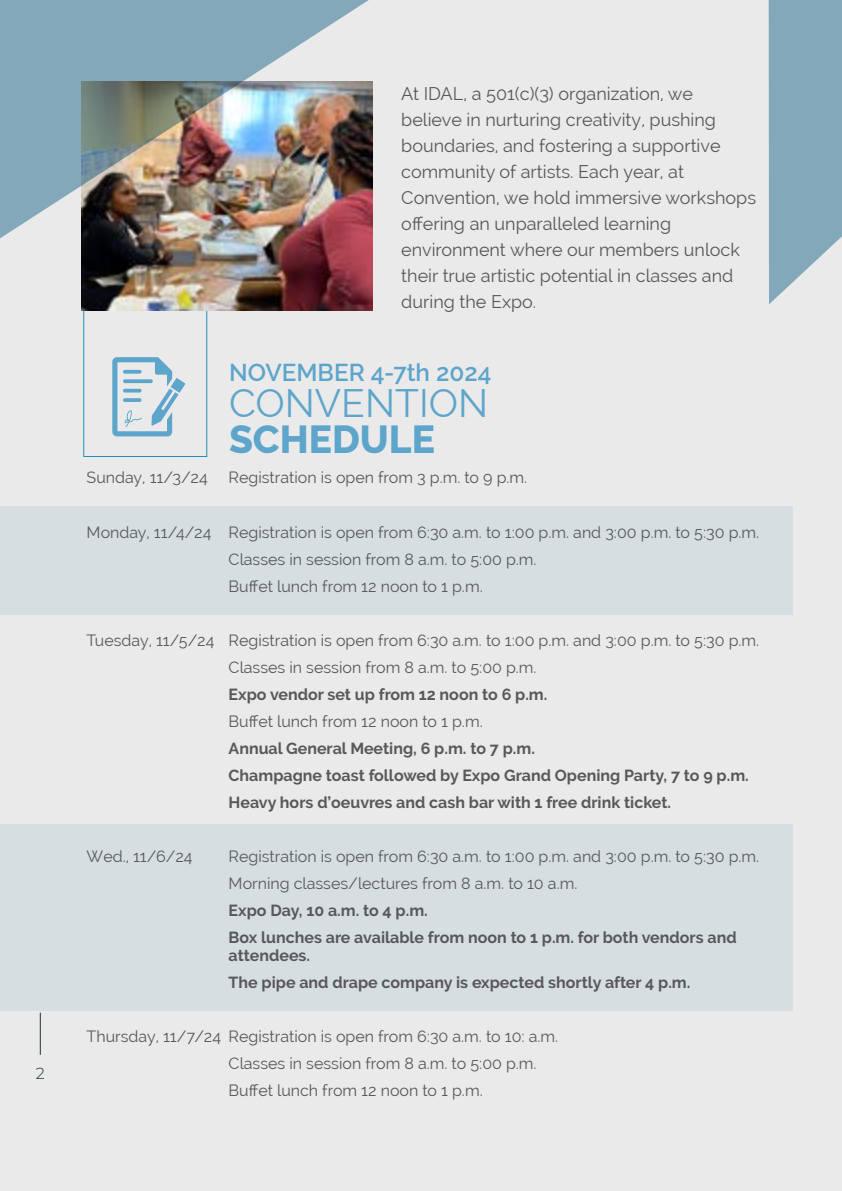
<style>
.page{position:relative;width:842px;height:1191px;background:#eaeaea}
.page>*{position:absolute;margin:0;border:0;box-sizing:border-box;transform-origin:0 0}
.t1{font:38.8px "Raleway";color:#5ea5cb}
.t2{font:800 38.8px "Raleway";color:#5ea5cb}
.t3{font:600 24.2px "Raleway";color:#5ea5cb}
.t4{font:18px/26px "Raleway";color:#58585a}
.t5{font:16px/27px "Raleway";color:#58585a}
.t6{font:700 16px/27px "Raleway";color:#58585a}
.t7{font:300 16px "Montserrat";color:#233336}
</style>
<div class="page">
<div style="left:84px;top:199px;width:123px;height:258px;border:1px solid #228fbd"></div>
<svg style="left:112px;top:357px;width:73px;height:79px"></svg>
<div style="left:0;top:506px;width:792px;height:108px;background:#d6dee1"></div>
<div style="left:0;top:824px;width:792px;height:187px;background:#d6dee1"></div>
<img style="left:82px;top:262px;width:290px;height:48px">
<img style="left:0;top:0;width:373px;height:262px">
<svg style="left:769px;top:0;width:73px;height:304px"></svg>
<hr style="left:40px;top:1012px;width:1px;height:42px;background:#233336">
<p class="t7" style="left:36px;top:1062px;width:11px">2</p>
<p class="t4" style="left:401px;top:81px;width:356px">At IDAL, a 501(c)(3) organization, we believe in nurturing creativity, pushing boundaries, and fostering a supportive community of artists. Each year, at Convention, we hold immersive workshops offering an unparalleled learning environment where our members unlock their true artistic potential in classes and during the Expo.</p>
<h2 class="t3" style="left:229px;top:359px;width:264px">NOVEMBER 4-7th 2024</h2>
<h1 class="t1" style="left:229px;top:381px;width:261px">CONVENTION</h1>
<h1 class="t2" style="left:229px;top:417px;width:207px">SCHEDULE</h1>
<p class="t5" style="left:87px;top:464px;width:123px">Sunday, 11/3/24</p>
<p class="t5" style="left:229px;top:464px;width:300px">Registration is open from 3 p.m. to 9 p.m.</p>
<p class="t5" style="left:229px;top:518px;width:532px;text-indent:-142px">Monday, 11/4/24 Registration is open from 6:30 a.m. to 1:00 p.m. and 3:00 p.m. to 5:30 p.m.<br>Classes in session from 8 a.m. to 5:00 p.m.<br>Buffet lunch from 12 noon to 1 p.m.</p>
<p class="t5" style="left:229px;top:626px;width:532px;text-indent:-142px">Tuesday, 11/5/24 Registration is open from 6:30 a.m. to 1:00 p.m. and 3:00 p.m. to 5:30 p.m.<br>Classes in session from 8 a.m. to 5:00 p.m.</p>
<p class="t6" style="left:229px;top:680px;width:320px">Expo vendor set up from 12 noon to 6 p.m.</p>
<p class="t5" style="left:229px;top:707px;width:256px">Buffet lunch from 12 noon to 1 p.m.</p>
<p class="t6" style="left:229px;top:734px;width:522px">Annual General Meeting, 6 p.m. to 7 p.m.<br>Champagne toast followed by Expo Grand Opening Party, 7 to 9 p.m.<br>Heavy hors d’oeuvres and cash bar with 1 free drink ticket.</p>
<p class="t5" style="left:87px;top:842px;width:107px">Wed., 11/6/24</p>
<p class="t5" style="left:229px;top:842px;width:532px">Registration is open from 6:30 a.m. to 1:00 p.m. and 3:00 p.m. to 5:30 p.m.<br>Morning classes/lectures from 8 a.m. to 10 a.m.</p>
<p class="t6" style="left:229px;top:896px;width:510px">Expo Day, 10 a.m. to 4 p.m.<br>Box lunches are available from noon to 1 p.m. for both vendors and</p>
<p class="t6" style="left:229px;top:941px;width:463px">attendees.<br>The pipe and drape company is expected shortly after 4 p.m.</p>
<p class="t5" style="left:229px;top:1022px;width:331px;text-indent:-142px">Thursday, 11/7/24 Registration is open from 6:30 a.m. to 10: a.m.<br>Classes in session from 8 a.m. to 5:00 p.m.<br>Buffet lunch from 12 noon to 1 p.m.</p>
</div>
